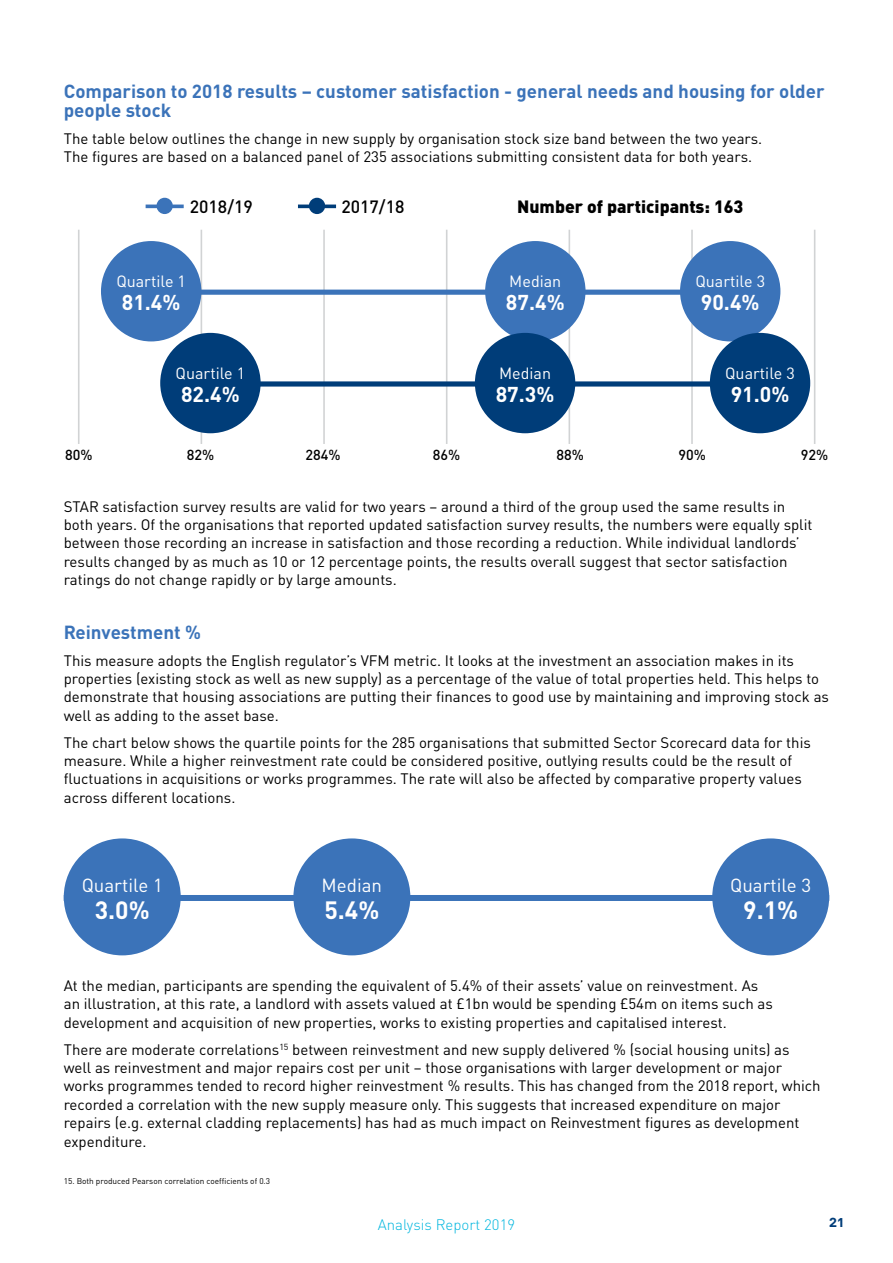
<style>
.page{position:relative;width:893px;height:1263px;background:#fff}
.page>*{position:absolute;margin:0;border:0;box-sizing:border-box;transform-origin:0 0}
.t1{font:700 24.75px "DIN Pro";color:#fff}
.t2{font:700 21.3px "DIN Pro";color:#fff}
.t3{font:700 18.75px/18.3px "DIN Pro";color:#3b73b9}
.t4{font:18.75px "DIN Pro";color:#fff}
.t5{font:900 17.55px "DIN Pro";color:#000}
.t6{font:500 17.55px "DIN Pro";color:#000}
.t7{font:16.05px "DIN Pro";color:#fff}
.t8{font:15px/18.3px "DIN Pro";color:#000}
.t9{font:300 15px "DIN";color:#00b6de}
.t10{font:15px "DIN Bold Alternate";color:#003d79}
.t11{font:500 14.4px "DIN Pro";color:#000}
.t12{font:8.25px "DIN Pro";color:#000}
</style>
<div class="page">
<hr style="left:78px;top:230px;width:2px;height:214px;background:#d1d3d4">
<hr style="left:201px;top:230px;width:1px;height:214px;background:#d1d3d4">
<hr style="left:323px;top:230px;width:2px;height:214px;background:#d1d3d4">
<hr style="left:446px;top:230px;width:1px;height:214px;background:#d1d3d4">
<hr style="left:569px;top:230px;width:1px;height:214px;background:#d1d3d4">
<hr style="left:691px;top:230px;width:2px;height:214px;background:#d1d3d4">
<hr style="left:814px;top:230px;width:1px;height:214px;background:#d1d3d4">
<div style="left:160px;top:290px;width:529px;height:5px;background:#3b73b9"></div>
<div style="left:101px;top:241px;width:100px;height:100px;background:#3b73b9;border-radius:50%"></div>
<div style="left:680px;top:241px;width:100px;height:100px;background:#3b73b9;border-radius:50%"></div>
<div style="left:485px;top:241px;width:100px;height:100px;background:#3b73b9;border-radius:50%"></div>
<div style="left:233px;top:381px;width:501px;height:6px;background:#003d79"></div>
<div style="left:160px;top:333px;width:101px;height:100px;background:#003d79;border-radius:50%"></div>
<div style="left:710px;top:333px;width:100px;height:100px;background:#003d79;border-radius:50%"></div>
<div style="left:475px;top:333px;width:100px;height:100px;background:#003d79;border-radius:50%"></div>
<svg style="left:146px;top:198px;width:38px;height:16px"></svg>
<svg style="left:298px;top:198px;width:38px;height:16px"></svg>
<div style="left:64px;top:838px;width:117px;height:117px;background:#3b73b9;border-radius:50%"></div>
<div style="left:712px;top:838px;width:117px;height:117px;background:#3b73b9;border-radius:50%"></div>
<div style="left:293px;top:838px;width:117px;height:117px;background:#3b73b9;border-radius:50%"></div>
<div style="left:64px;top:895px;width:765px;height:6px;background:#3b73b9"></div>
<p class="t3" style="left:64px;top:80px;width:762px">Comparison to 2018 results – customer satisfaction - general needs and housing for older people stock</p>
<p class="t8" style="left:64px;top:128px;width:700px">The table below outlines the change in new supply by organisation stock size band between the two years.<br>The figures are based on a balanced panel of 235 associations submitting consistent data for both years.</p>
<p class="t6" style="left:190px;top:192px;width:64px">2018/19</p>
<p class="t6" style="left:341px;top:192px;width:64px">2017/18</p>
<p class="t5" style="left:517px;top:191px;width:228px">Number of participants: 163</p>
<p class="t7" style="left:116px;top:269px;width:71px">Quartile 1</p>
<h2 class="t2" style="left:122px;top:285px;width:60px">81.4%</h2>
<p class="t7" style="left:509px;top:269px;width:54px">Median</p>
<h2 class="t2" style="left:506px;top:285px;width:60px">87.4%</h2>
<p class="t7" style="left:695px;top:269px;width:71px">Quartile 3</p>
<h2 class="t2" style="left:701px;top:285px;width:60px">90.4%</h2>
<p class="t7" style="left:176px;top:361px;width:71px">Quartile 1</p>
<h2 class="t2" style="left:181px;top:377px;width:60px">82.4%</h2>
<p class="t7" style="left:499px;top:361px;width:54px">Median</p>
<h2 class="t2" style="left:496px;top:377px;width:60px">87.3%</h2>
<p class="t7" style="left:725px;top:361px;width:71px">Quartile 3</p>
<h2 class="t2" style="left:731px;top:377px;width:60px">91.0%</h2>
<p class="t11" style="left:65px;top:443px;width:29px">80%</p>
<p class="t11" style="left:187px;top:443px;width:29px">82%</p>
<p class="t11" style="left:305px;top:443px;width:37px">284%</p>
<p class="t11" style="left:433px;top:443px;width:29px">86%</p>
<p class="t11" style="left:556px;top:443px;width:29px">88%</p>
<p class="t11" style="left:678px;top:443px;width:29px">90%</p>
<p class="t11" style="left:801px;top:443px;width:29px">92%</p>
<p class="t8" style="left:64px;top:495px;width:750px">STAR satisfaction survey results are valid for two years – around a third of the group used the same results in both years. Of the organisations that reported updated satisfaction survey results, the numbers were equally split between those recording an increase in satisfaction and those recording a reduction. While individual landlords’ results changed by as much as 10 or 12 percentage points, the results overall suggest that sector satisfaction ratings do not change rapidly or by large amounts.</p>
<p class="t3" style="left:64px;top:621px;width:139px">Reinvestment %</p>
<p class="t8" style="left:64px;top:650px;width:767px">This measure adopts the English regulator’s VFM metric. It looks at the investment an association makes in its properties (existing stock as well as new supply) as a percentage of the value of total properties held. This helps to demonstrate that housing associations are putting their finances to good use by maintaining and improving stock as well as adding to the asset base.</p>
<p class="t8" style="left:64px;top:732px;width:749px">The chart below shows the quartile points for the 285 organisations that submitted Sector Scorecard data for this measure. While a higher reinvestment rate could be considered positive, outlying results could be the result of fluctuations in acquisitions or works programmes. The rate will also be affected by comparative property values across different locations.</p>
<p class="t4" style="left:82px;top:871px;width:83px">Quartile 1</p>
<h1 class="t1" style="left:95px;top:889px;width:56px">3.0%</h1>
<p class="t4" style="left:322px;top:871px;width:62px">Median</p>
<h1 class="t1" style="left:324px;top:889px;width:56px">5.4%</h1>
<p class="t4" style="left:730px;top:871px;width:83px">Quartile 3</p>
<h1 class="t1" style="left:743px;top:889px;width:56px">9.1%</h1>
<p class="t8" style="left:64px;top:975px;width:711px">At the median, participants are spending the equivalent of 5.4% of their assets’ value on reinvestment. As an illustration, at this rate, a landlord with assets valued at £1bn would be spending £54m on items such as development and acquisition of new properties, works to existing properties and capitalised interest.</p>
<p class="t8" style="left:64px;top:1038px;width:758px">There are moderate correlations<sup>15</sup> between reinvestment and new supply delivered % (social housing units) as well as reinvestment and major repairs cost per unit – those organisations with larger development or major works programmes tended to record higher reinvestment % results. This has changed from the 2018 report, which recorded a correlation with the new supply measure only. This suggests that increased expenditure on major repairs (e.g. external cladding replacements) has had as much impact on Reinvestment figures as development expenditure.</p>
<p class="t12" style="left:64px;top:1174px;width:208px">15. Both produced Pearson correlation coefficients of 0.3</p>
<p class="t9" style="left:378px;top:1216px;width:139px">Analysis Report 2019</p>
<p class="t10" style="left:829px;top:1211px;width:16px">21</p>
</div>
